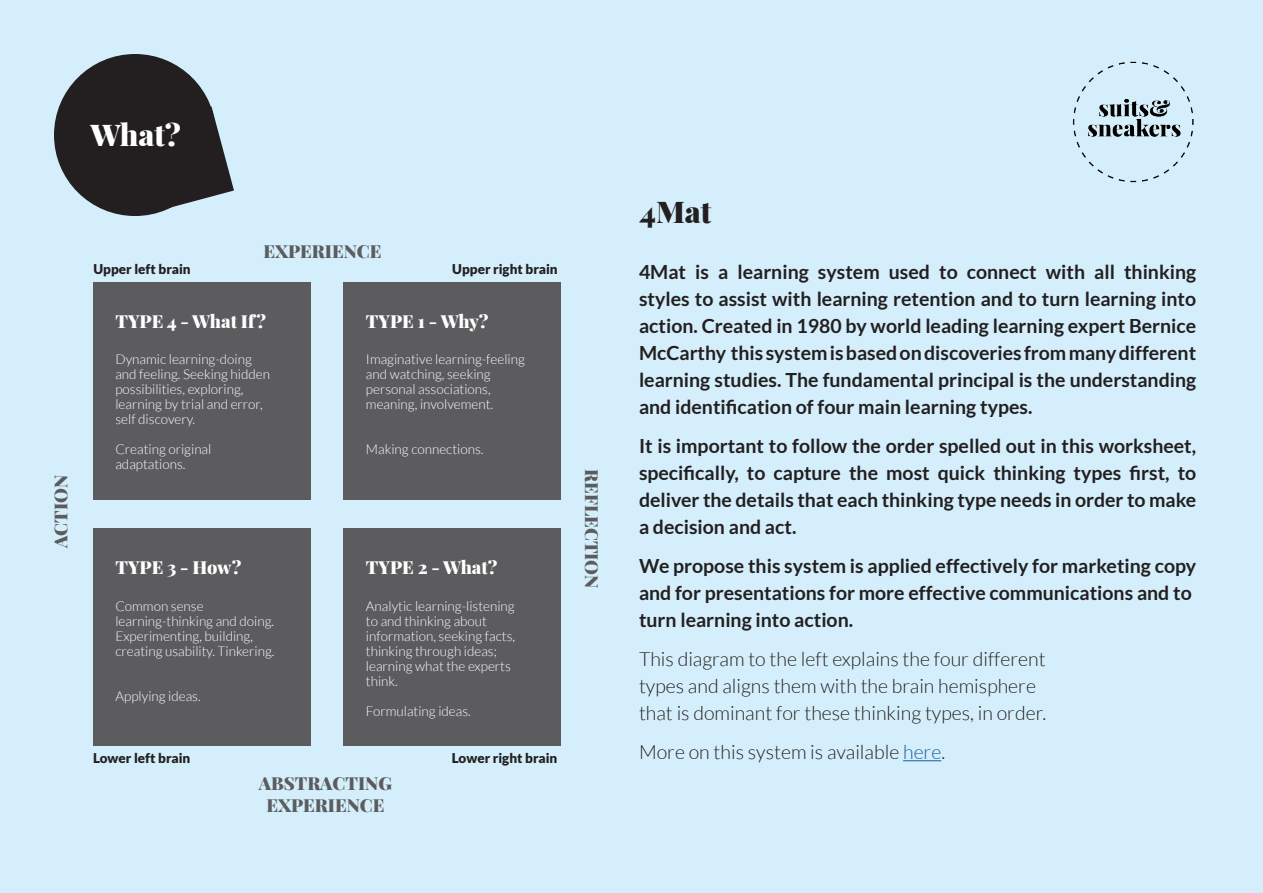
<style>
.page{position:relative;width:1263px;height:893px;background:#d4effb}
.page>*{position:absolute;margin:0;border:0;box-sizing:border-box;transform-origin:0 0}
.t1{font:900 30px "Playfair Display";color:#fff}
.Title_-_60pt{font:900 30px "Playfair Display";color:#231f20}
.Body_Text{font:700 19.5px/27px "Lato";color:#231f20;text-align:justify}
.Body_Text-2{font:300 19.5px/27px "Lato";color:#231f20}
.t2{font:900 18px/21.6px "Playfair Display";color:#5c5c5f;text-align:center}
.t3{font:900 18px "Playfair Display";color:#fff}
.t4{font:300 13.5px/15px "Lato";color:#fff}
.t5{font:900 13.5px "Lato";color:#231f20}
.s1{color:#175d9e}
</style>
<div class="page">
<hr style="left:903px;top:760px;width:38px;height:1px;background:#175d9e">
<div style="left:54px;top:54px;width:162px;height:162px;background:#231f20;border-radius:50%"></div>
<svg style="left:157px;top:106px;width:77px;height:107px"></svg>
<img style="left:1073px;top:61px;width:121px;height:122px">
<div style="left:93px;top:282px;width:217px;height:217px;background:#5c5c5f"></div>
<div style="left:344px;top:282px;width:217px;height:217px;background:#5c5c5f"></div>
<div style="left:93px;top:529px;width:217px;height:217px;background:#5c5c5f"></div>
<div style="left:344px;top:529px;width:217px;height:217px;background:#5c5c5f"></div>
<p class="t1" style="left:90px;top:111px;width:92px">What?</p>
<p class="t2" style="left:48px;top:548px;width:74px;rotate:-90deg">ACTION</p>
<p class="t2" style="left:263px;top:239px;width:120px">EXPERIENCE</p>
<p class="t5" style="left:93px;top:261px;width:99px">Upper left brain</p>
<p class="t5" style="left:452px;top:261px;width:107px">Upper right brain</p>
<p class="t3" style="left:115px;top:307px;width:152px">TYPE 4 - What If?</p>
<p class="t4" style="left:115px;top:352px;width:156px">Dynamic learning-doing and feeling. Seeking hidden possibilities, exploring, learning by trial and error, self discovery.</p>
<p class="t4" style="left:115px;top:442px;width:97px">Creating original adaptations.</p>
<p class="t3" style="left:115px;top:553px;width:127px">TYPE 3 - How?</p>
<p class="t4" style="left:115px;top:599px;width:161px">Common sense learning-thinking and doing.<br>Experimenting, building, creating usability. Tinkering.</p>
<p class="t4" style="left:115px;top:689px;width:87px">Applying ideas.</p>
<p class="t3" style="left:366px;top:307px;width:124px">TYPE 1 - Why?</p>
<p class="t4" style="left:366px;top:352px;width:160px">Imaginative learning-feeling and watching, seeking personal associations, meaning, involvement.</p>
<p class="t4" style="left:366px;top:442px;width:119px">Making connections.</p>
<p class="t3" style="left:366px;top:553px;width:133px">TYPE 2 - What?</p>
<p class="t4" style="left:366px;top:599px;width:151px">Analytic learning-listening to and thinking about information, seeking facts, thinking through ideas; learning what the experts think.</p>
<p class="t4" style="left:366px;top:704px;width:106px">Formulating ideas.</p>
<p class="t5" style="left:93px;top:750px;width:99px">Lower left brain</p>
<p class="t5" style="left:452px;top:750px;width:107px">Lower right brain</p>
<p class="t2" style="left:259px;top:771px;width:135px">ABSTRACTING<br>EXPERIENCE</p>
<p class="t2" style="left:604px;top:469px;width:121px;rotate:90deg">REFLECTION</p>
<p class="Title_-_60pt" style="left:640px;top:188px;width:73px">4Mat</p>
<p class="Body_Text" style="left:639px;top:258px;width:559px">4Mat is a learning system used to connect with all thinking styles to assist with learning retention and to turn learning into action. Created in 1980 by world leading learning expert Bernice McCarthy this system is based on discoveries from many different learning studies. The fundamental principal is the understanding and identification of four main learning types.</p>
<p class="Body_Text" style="left:639px;top:432px;width:559px">It is important to follow the order spelled out in this worksheet, specifically, to capture the most quick thinking types first, to deliver the details that each thinking type needs in order to make a decision and act.</p>
<p class="Body_Text" style="left:639px;top:552px;width:559px;text-align:left">We propose this system is applied effectively for marketing copy and for presentations for more effective communications and to turn learning into action.</p>
<p class="Body_Text-2" style="left:639px;top:646px;width:409px">This diagram to the left explains the four different types and aligns them with the brain hemisphere that is dominant for these thinking types, in order.</p>
<p class="Body_Text-2" style="left:639px;top:739px;width:308px">More on this system is available <span class="s1">here</span>.</p>
</div>
